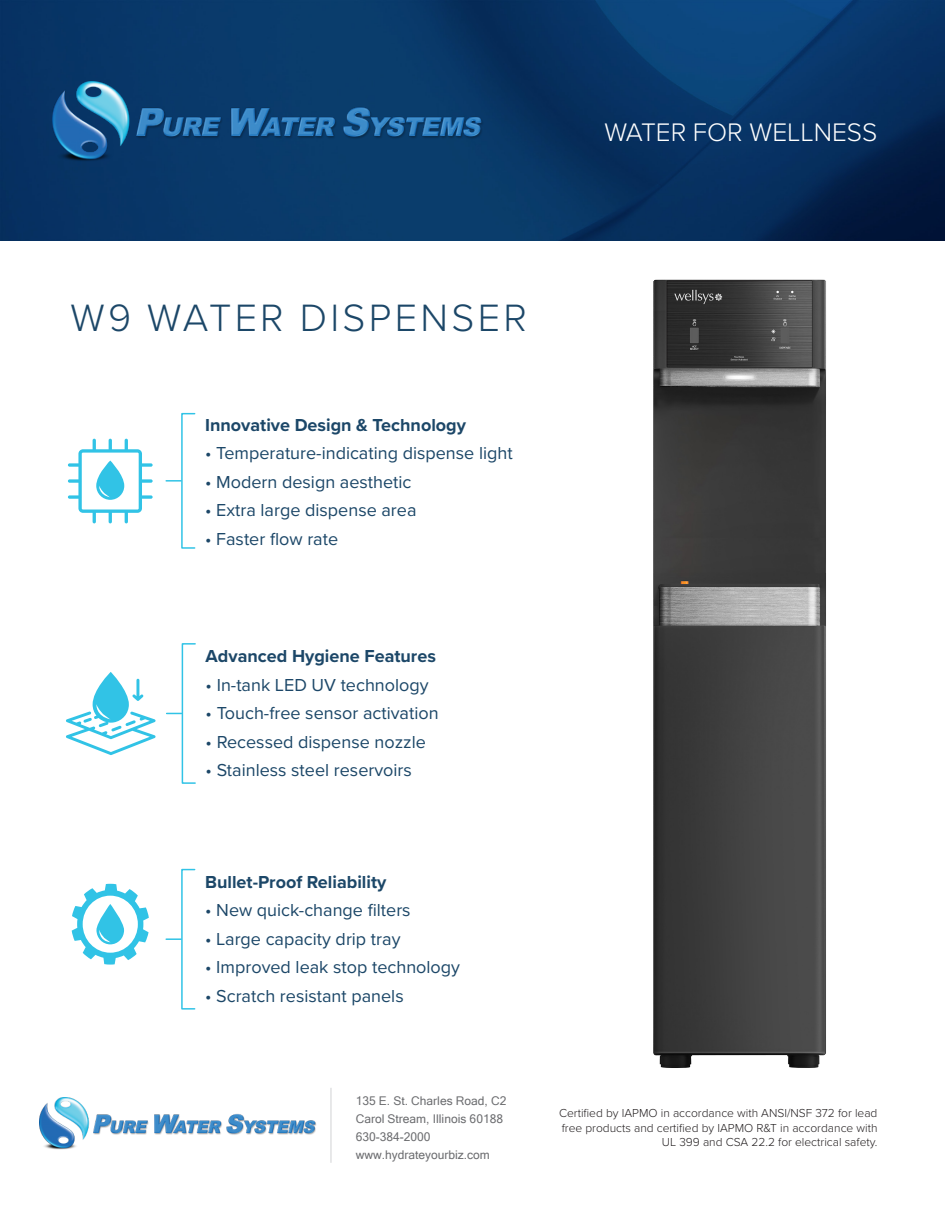
<style>
.page{position:relative;width:945px;height:1215px;background:#fff}
.page>*{position:absolute;margin:0;border:0;box-sizing:border-box;transform-origin:0 0}
.t1{font:300 39.45px "Proxima Nova";letter-spacing:.085em;color:#1c4768}
.t2{font:300 26.25px "Proxima Nova";color:#fff}
.Call_Outs{font:18px "Proxima Nova";color:#1c4768}
.Call_Outs-2{font:700 18px "Proxima Nova";color:#1c4768}
.t3{font:300 12px "Proxima Nova";color:#231f20}
.t4{font:12px/18px "Microsoft Sans Serif";color:#6c6d70}
</style>
<div class="page">
<img style="left:0;top:0;width:945px;height:241px">
<div style="left:181px;top:413px;width:14px;height:136px;border:2px solid #31c3e6"></div>
<svg style="left:166px;top:480px;width:15px;height:2px"></svg>
<div style="left:181px;top:869px;width:14px;height:141px;border:2px solid #31c3e6"></div>
<svg style="left:166px;top:938px;width:15px;height:2px"></svg>
<div style="left:182px;top:643px;width:14px;height:141px;border:2px solid #31c3e6"></div>
<svg style="left:167px;top:713px;width:15px;height:1px"></svg>
<svg style="left:72px;top:884px;width:77px;height:81px"></svg>
<svg style="left:66px;top:672px;width:90px;height:83px"></svg>
<svg style="left:68px;top:439px;width:85px;height:84px"></svg>
<img style="left:653px;top:279px;width:173px;height:789px">
<img style="left:53px;top:82px;width:431px;height:80px">
<hr style="left:331px;top:1088px;width:1px;height:75px;background:#d1d2d4">
<img style="left:39px;top:1098px;width:277px;height:51px">
<p class="t2" style="left:604px;top:113px;width:275px">WATER FOR WELLNESS</p>
<p class="t1" style="left:71px;top:289px;width:458px">W9 WATER DISPENSER</p>
<p class="Call_Outs-2" style="left:205px;top:412px;width:262px">Innovative Design &amp; Technology</p>
<p class="Call_Outs" style="left:205px;top:440px;width:309px">• Temperature-indicating dispense light</p>
<p class="Call_Outs" style="left:205px;top:468px;width:208px">• Modern design aesthetic</p>
<p class="Call_Outs" style="left:205px;top:497px;width:213px">• Extra large dispense area</p>
<p class="Call_Outs" style="left:205px;top:525px;width:135px">• Faster flow rate</p>
<p class="Call_Outs-2" style="left:206px;top:643px;width:232px">Advanced Hygiene Features</p>
<p class="Call_Outs" style="left:206px;top:671px;width:225px">• In-tank LED UV technology</p>
<p class="Call_Outs" style="left:206px;top:700px;width:234px">• Touch-free sensor activation</p>
<p class="Call_Outs" style="left:206px;top:728px;width:222px">• Recessed dispense nozzle</p>
<p class="Call_Outs" style="left:206px;top:757px;width:208px">• Stainless steel reservoirs</p>
<p class="Call_Outs-2" style="left:205px;top:868px;width:183px">Bullet-Proof Reliability</p>
<p class="Call_Outs" style="left:205px;top:897px;width:207px">• New quick-change filters</p>
<p class="Call_Outs" style="left:205px;top:925px;width:197px">• Large capacity drip tray</p>
<p class="Call_Outs" style="left:205px;top:954px;width:256px">• Improved leak stop technology</p>
<p class="Call_Outs" style="left:205px;top:982px;width:200px">• Scratch resistant panels</p>
<p class="t4" style="left:356px;top:1092px;width:152px">135 E. St. Charles Road, C2<br>Carol Stream, Illinois 60188<br>630-384-2000 www.hydrateyourbiz.com</p>
<p class="t3" style="left:559px;top:1104px;width:320px">Certified by IAPMO in accordance with ANSI/NSF 372 for lead</p>
<p class="t3" style="left:562px;top:1119px;width:317px">free products and certified by IAPMO R&amp;T in accordance with</p>
<p class="t3" style="left:662px;top:1133px;width:217px">UL 399 and CSA 22.2 for electrical safety.</p>
</div>
